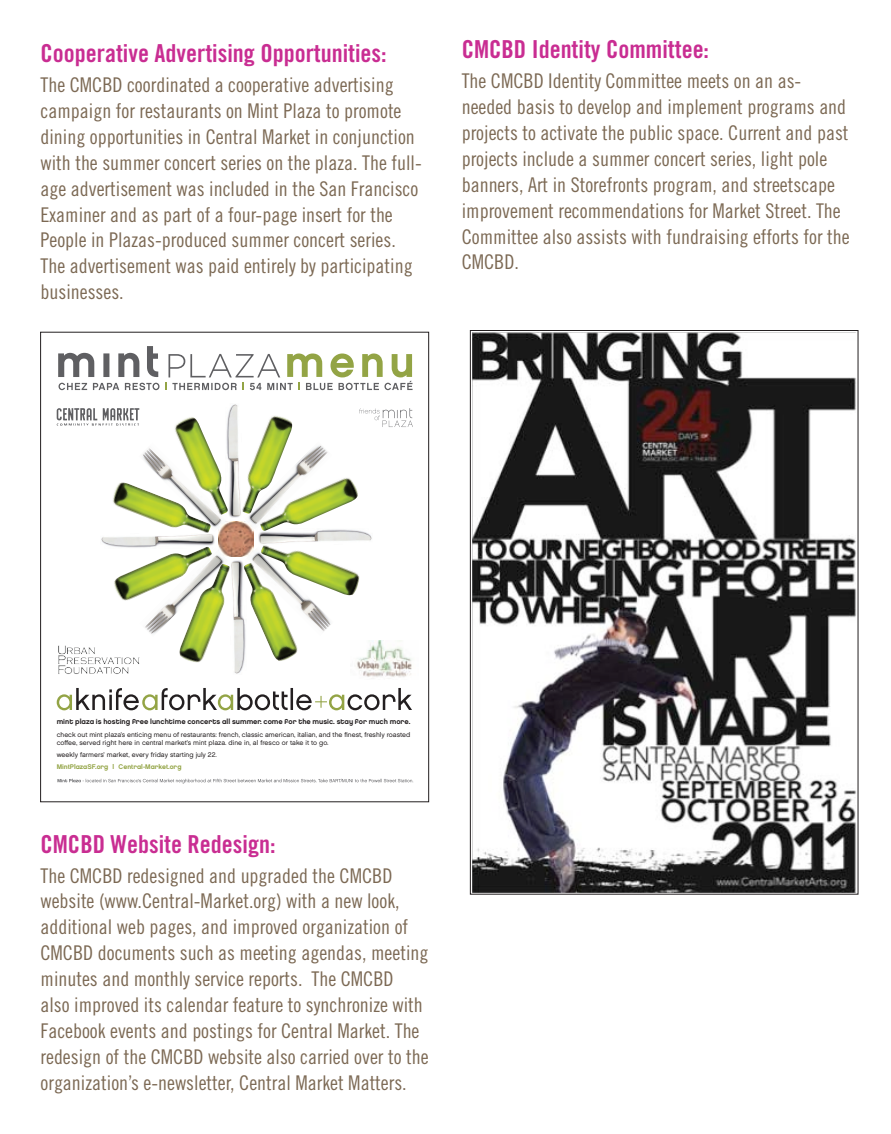
<style>
.page{position:relative;width:891px;height:1134px;background:#fff}
.page>*{position:absolute;margin:0;border:0;box-sizing:border-box;transform-origin:0 0}
.Header_C____Tertiary{font:24.75px "Trade Gothic LT Std Bd Cn 20";color:#c92d92}
.Text____Main_Body{font:20.25px/25.9px "Trade Gothic LT Std Cn 18";color:#7c6954}
.t1{font:7.2px "Chalet New York Nineteen Eighty";color:#231f20}
.t2{font:6.75px/8.1px "Chalet London Nineteen Sixty";color:#231f20}
.s1{font-family:"Chalet New York Nineteen Eighty";color:#93a445}
.s2{font-family:"Chalet New York Nineteen Seventy";color:#93a445}
</style>
<div class="page">
<svg style="left:57px;top:688px;width:355px;height:22px"></svg>
<svg style="left:359px;top:408px;width:54px;height:19px"></svg>
<svg style="left:57px;top:408px;width:82px;height:18px"></svg>
<svg style="left:58px;top:346px;width:355px;height:44px"></svg>
<svg style="left:58px;top:779px;width:355px;height:4px"></svg>
<img style="left:219px;top:522px;width:35px;height:35px">
<img style="left:243px;top:445px;width:85px;height:86px">
<img style="left:228px;top:404px;width:13px;height:114px">
<img style="left:258px;top:529px;width:114px;height:15px">
<img style="left:231px;top:561px;width:13px;height:113px">
<img style="left:101px;top:534px;width:113px;height:13px">
<img style="left:244px;top:547px;width:87px;height:84px">
<img style="left:145px;top:548px;width:84px;height:86px">
<img style="left:142px;top:448px;width:86px;height:84px">
<img style="left:178px;top:564px;width:52px;height:99px">
<img style="left:242px;top:416px;width:51px;height:98px">
<img style="left:113px;top:481px;width:98px;height:52px">
<img style="left:261px;top:545px;width:99px;height:51px">
<img style="left:114px;top:547px;width:98px;height:54px">
<img style="left:259px;top:477px;width:101px;height:54px">
<img style="left:174px;top:417px;width:54px;height:98px">
<img style="left:243px;top:563px;width:55px;height:100px">
<img style="left:356px;top:640px;width:56px;height:37px">
<img style="left:58px;top:645px;width:81px;height:29px">
<img style="left:472px;top:332px;width:384px;height:560px">
<p class="Header_C____Tertiary" style="left:40px;top:38px;width:348px">Cooperative Advertising Opportunities:</p>
<p class="Text____Main_Body" style="left:40px;top:72px;width:383px">The CMCBD coordinated a cooperative advertising campaign for restaurants on Mint Plaza to promote dining opportunities in Central Market in conjunction with the summer concert series on the plaza. The full&shy;age advertisement was included in the San Francisco Examiner and as part of a four-page insert for the People in Plazas-produced summer concert series.<br>The advertisement was paid entirely by participating businesses.</p>
<p class="Header_C____Tertiary" style="left:462px;top:35px;width:249px">CMCBD Identity Committee:</p>
<p class="Text____Main_Body" style="left:462px;top:68px;width:390px">The CMCBD Identity Committee meets on an as&shy;needed basis to develop and implement programs and projects to activate the public space. Current and past projects include a summer concert series, light pole banners, Art in Storefronts program, and streetscape improvement recommendations for Market Street. The Committee also assists with fundraising efforts for the CMCBD.</p>
<p class="t1" style="left:57px;top:717px;width:355px">mint plaza is hosting free lunchtime concerts all summer. come for the music. stay for much more.</p>
<p class="t2" style="left:57px;top:730px;width:355px">check out mint plaza’s enticing menu of restaurants: french, classic american, italian, and the finest, freshly roasted coffee, served right here in central market’s mint plaza. dine in, al fresco or take it to go.</p>
<p class="t2" style="left:57px;top:749px;width:162px;line-height:12.2px">weekly farmers’ market, every friday starting july 22.<br><span class="s1">Min</span><span class="s2">t</span><span class="s1">PlazaSF.org | Cen</span><span class="s2">t</span><span class="s1">ral-Marke</span><span class="s2">t</span><span class="s1">.org</span></p>
<p class="Header_C____Tertiary" style="left:40px;top:829px;width:237px">CMCBD Website Redesign:</p>
<p class="Text____Main_Body" style="left:40px;top:862px;width:390px">The CMCBD redesigned and upgraded the CMCBD website (www.Central-Market.org) with a new look, additional web pages, and improved organization of CMCBD documents such as meeting agendas, meeting minutes and monthly service reports. The CMCBD<br>also improved its calendar feature to synchronize with Facebook events and postings for Central Market. The redesign of the CMCBD website also carried over to the organization’s e-newsletter, Central Market Matters.</p>
</div>
